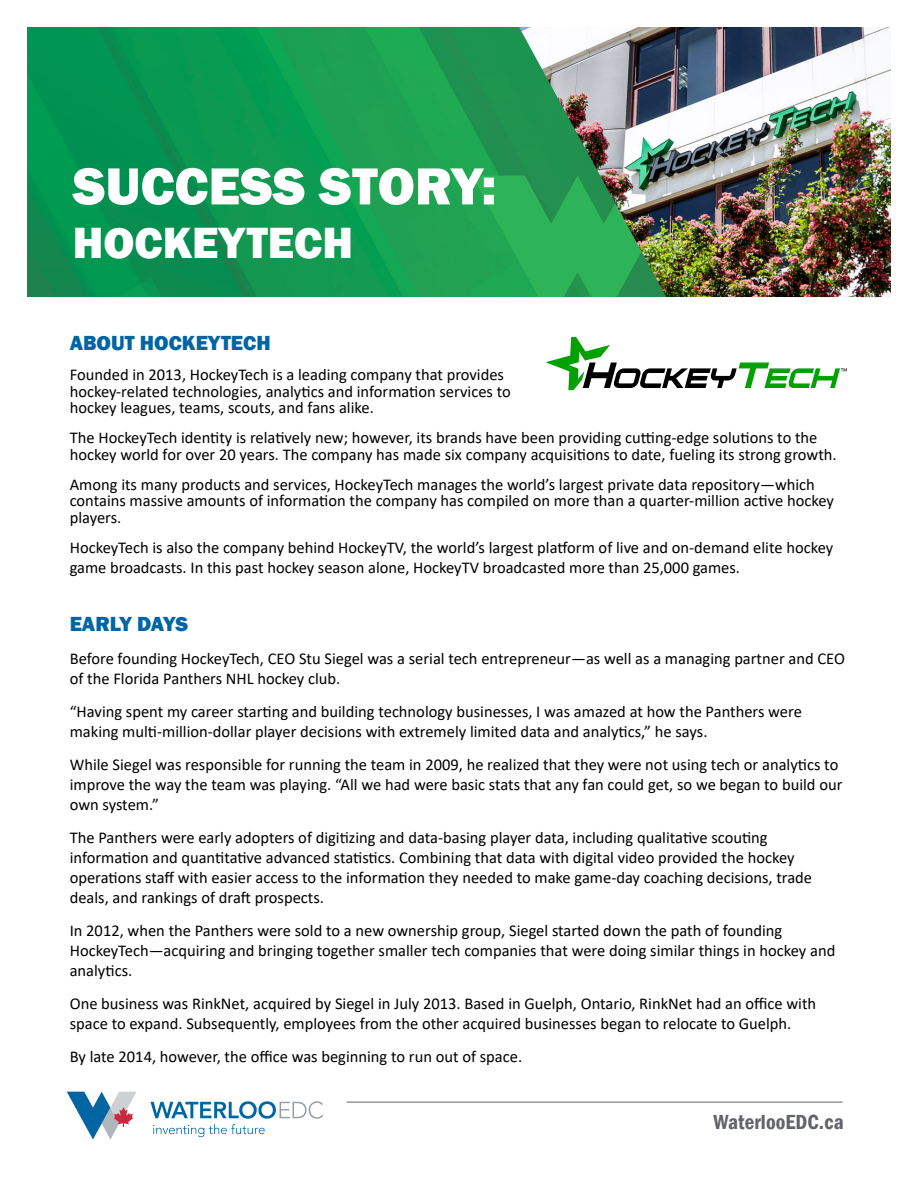
<style>
.page{position:relative;width:918px;height:1188px;background:#fff}
.page>*{position:absolute;margin:0;border:0;box-sizing:border-box;transform-origin:0 0}
.t1{font:800 54px "Franklin Gothic";color:#fff}
.t2{font:800 45px "Franklin Gothic";color:#fff}
.t3{font:800 21px "Franklin Gothic";color:#0065a3}
.t4{font:600 condensed 21px "Franklin Gothic";letter-spacing:.005em;color:#63646a}
.t5{font:16.5px/19.8px "Calibri";color:#000}
</style>
<div class="page">
<img style="left:27px;top:27px;width:492px;height:270px">
<svg style="left:472px;top:176px;width:47px;height:121px;background:#24aa54"></svg>
<img style="left:519px;top:27px;width:372px;height:270px">
<svg style="left:546px;top:337px;width:301px;height:53px"></svg>
<svg style="left:150px;top:1101px;width:173px;height:36px"></svg>
<svg style="left:67px;top:1092px;width:69px;height:48px"></svg>
<hr style="left:347px;top:1102px;width:496px;height:1px;background:#63646a">
<h1 class="t1" style="left:73px;top:151px;width:425px">SUCCESS STORY:</h1>
<h2 class="t2" style="left:73px;top:214px;width:282px">HOCKEYTECH</h2>
<p class="t3" style="left:70px;top:330px;width:202px">ABOUT HOCKEYTECH</p>
<p class="t5" style="left:70px;top:366px;width:443px;line-height:16.5px">Founded in 2013, HockeyTech is a leading company that provides hockey-related technologies, analytics and information services to hockey leagues, teams, scouts, and fans alike.</p>
<p class="t5" style="left:70px;top:429px;width:768px;line-height:16.5px">The HockeyTech identity is relatively new; however, its brands have been providing cutting-edge solutions to the hockey world for over 20 years. The company has made six company acquisitions to date, fueling its strong growth.</p>
<p class="t5" style="left:70px;top:476px;width:766px;line-height:16.5px">Among its many products and services, HockeyTech manages the world’s largest private data repository—which contains massive amounts of information the company has compiled on more than a quarter-million active hockey players.</p>
<p class="t5" style="left:70px;top:537px;width:765px">HockeyTech is also the company behind HockeyTV, the world’s largest platform of live and on-demand elite hockey game broadcasts. In this past hockey season alone, HockeyTV broadcasted more than 25,000 games.</p>
<p class="t3" style="left:70px;top:610px;width:120px">EARLY DAYS</p>
<p class="t5" style="left:70px;top:649px;width:777px">Before founding HockeyTech, CEO Stu Siegel was a serial tech entrepreneur—as well as a managing partner and CEO of the Florida Panthers NHL hockey club.</p>
<p class="t5" style="left:70px;top:702px;width:734px">“Having spent my career starting and building technology businesses, I was amazed at how the Panthers were making multi-million-dollar player decisions with extremely limited data and analytics,” he says.</p>
<p class="t5" style="left:70px;top:755px;width:774px">While Siegel was responsible for running the team in 2009, he realized that they were not using tech or analytics to improve the way the team was playing. “All we had were basic stats that any fan could get, so we began to build our own system.”</p>
<p class="t5" style="left:70px;top:828px;width:744px">The Panthers were early adopters of digitizing and data-basing player data, including qualitative scouting information and quantitative advanced statistics. Combining that data with digital video provided the hockey operations staff with easier access to the information they needed to make game-day coaching decisions, trade deals, and rankings of draft prospects.</p>
<p class="t5" style="left:70px;top:920px;width:767px">In 2012, when the Panthers were sold to a new ownership group, Siegel started down the path of founding<br>HockeyTech—acquiring and bringing together smaller tech companies that were doing similar things in hockey and analytics.</p>
<p class="t5" style="left:70px;top:993px;width:748px">One business was RinkNet, acquired by Siegel in July 2013. Based in Guelph, Ontario, RinkNet had an office with space to expand. Subsequently, employees from the other acquired businesses began to relocate to Guelph.</p>
<p class="t5" style="left:70px;top:1046px;width:454px">By late 2014, however, the office was beginning to run out of space.</p>
<p class="t4" style="left:713px;top:1108px;width:132px">WaterlooEDC.ca</p>
</div>
